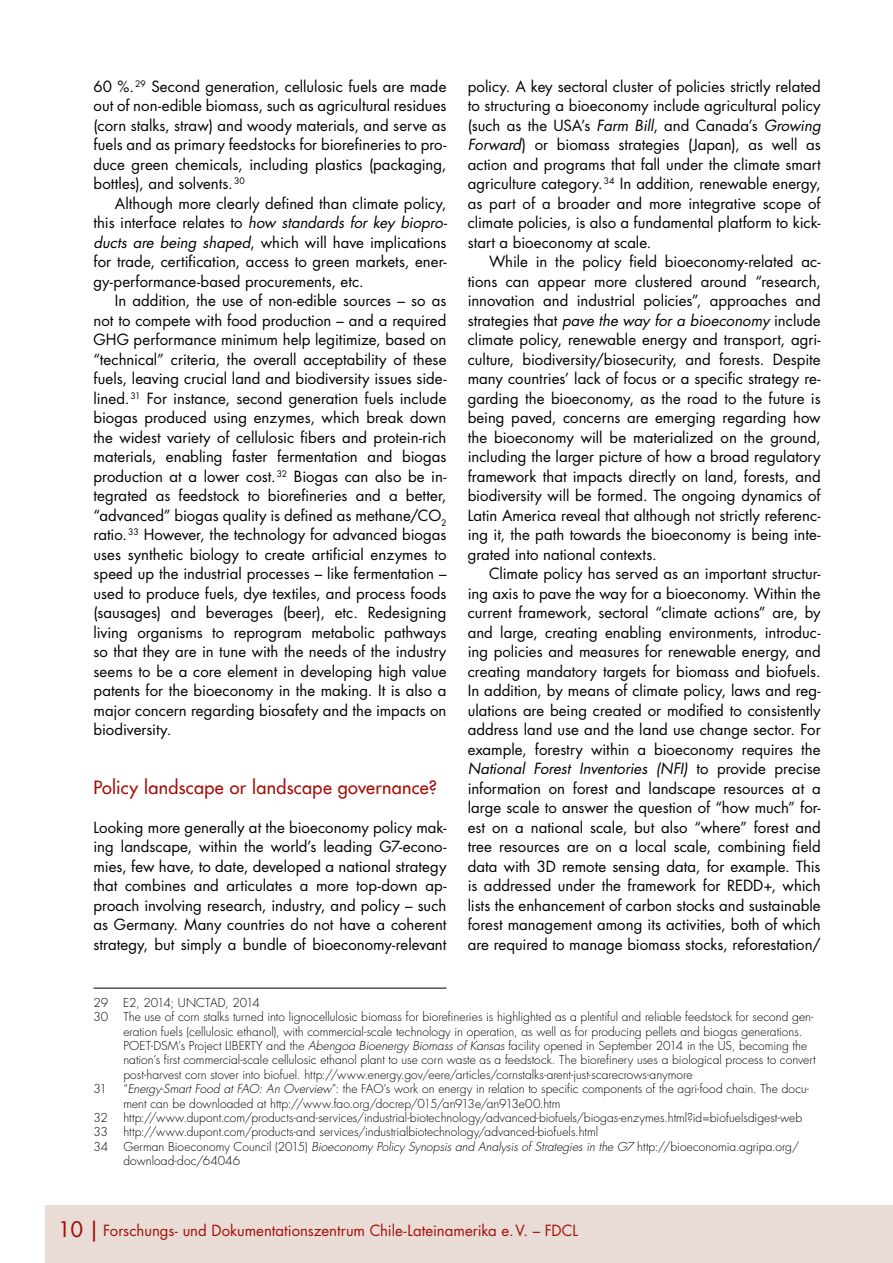
<style>
.page{position:relative;width:893px;height:1263px;background:#fff}
.page>*{position:absolute;margin:0;border:0;box-sizing:border-box;transform-origin:0 0}
.t1{font:500 18px "Futura Com";letter-spacing:.015em;color:#a31008}
.t2{font:15px/19.5px "Futura Std";color:#000;text-align:justify}
.t3{font:15px "Futura Std";letter-spacing:-.005em;color:#a31008}
.t4{font:300 12px/14.4px "Futura Std";letter-spacing:.005em;color:#000}
.t5{font:300 12px "Futura Std";letter-spacing:-.015em;color:#000}
.s1{font-style:italic}
.s2{font-family:"Futura Com";font-weight:500;font-size:21px}
</style>
<div class="page">
<div style="left:45px;top:1205px;width:848px;height:58px;background:#e9dbd5"></div>
<hr style="left:94px;top:988px;width:352px;height:1px;background:#000">
<p class="t2" style="left:94px;top:77px;width:354px">60 %.<sup>29</sup> Second generation, cellulosic fuels are made out of non-edible biomass, such as agricultural residues (corn stalks, straw) and woody materials, and serve as fuels and as primary feedstocks for biorefineries to pro&shy;duce green chemicals, including plastics (packaging, bottles), and solvents.<sup>30</sup></p>
<p class="t2" style="left:94px;top:194px;width:355px;text-indent:21px">Although more clearly defined than climate policy, this interface relates to <span class="s1">how standards for key biopro&shy;ducts are being shaped</span>, which will have implications for trade, certification, access to green markets, ener&shy;gy-performance-based procurements, etc.</p>
<p class="t2" style="left:94px;top:291px;width:354px;text-indent:21px">In addition, the use of non-edible sources – so as not to compete with food production – and a required GHG performance minimum help legitimize, based on “technical” criteria, the overall acceptability of these fuels, leaving crucial land and biodiversity issues side&shy;lined.<sup>31</sup> For instance, second generation fuels include biogas produced using enzymes, which break down the widest variety of cellulosic fibers and protein-rich materials, enabling faster fermentation and biogas production at a lower cost.<sup>32</sup> Biogas can also be in&shy;tegrated as feedstock to biorefineries and a better, “advanced” biogas quality is defined as methane/CO<sub>2 </sub>ratio.<sup>33</sup> However, the technology for advanced biogas uses synthetic biology to create artificial enzymes to speed up the industrial processes – like fermentation – used to produce fuels, dye textiles, and process foods (sausages) and beverages (beer), etc. Redesigning living organisms to reprogram metabolic pathways so that they are in tune with the needs of the industry seems to be a core element in developing high value patents for the bioeconomy in the making. It is also a major concern regarding biosafety and the impacts on biodiversity.</p>
<p class="t1" style="left:94px;top:774px;width:345px">Policy landscape or landscape governance?</p>
<p class="t2" style="left:94px;top:818px;width:354px">Looking more generally at the bioeconomy policy mak&shy;ing landscape, within the world’s leading G7-econo&shy;mies, few have, to date, developed a national strategy that combines and articulates a more top-down ap&shy;proach involving research, industry, and policy – such as Germany. Many countries do not have a coherent strategy, but simply a bundle of bioeconomy-relevant</p>
<p class="t2" style="left:468px;top:77px;width:354px">policy. A key sectoral cluster of policies strictly related to structuring a bioeconomy include agricultural policy (such as the USA’s <span class="s1">Farm Bill</span>, and Canada’s <span class="s1">Growing Forward</span>) or biomass strategies (Japan), as well as action and programs that fall under the climate smart agriculture category.<sup>34</sup> In addition, renewable energy, as part of a broader and more integrative scope of climate policies, is also a fundamental platform to kick&shy;start a bioeconomy at scale.</p>
<p class="t2" style="left:468px;top:252px;width:354px;text-indent:21px">While in the policy field bioeconomy-related ac&shy;tions can appear more clustered around “research, innovation and industrial policies”, approaches and strategies that <span class="s1">pave the way for a bioeconomy</span> include climate policy, renewable energy and transport, agri&shy;culture, biodiversity/biosecurity, and forests. Despite many countries’ lack of focus or a specific strategy re&shy;garding the bioeconomy, as the road to the future is being paved, concerns are emerging regarding how the bioeconomy will be materialized on the ground, including the larger picture of how a broad regulatory framework that impacts directly on land, forests, and biodiversity will be formed. The ongoing dynamics of Latin America reveal that although not strictly referenc&shy;ing it, the path towards the bioeconomy is being inte&shy;grated into national contexts.</p>
<p class="t2" style="left:468px;top:564px;width:354px;text-indent:21px">Climate policy has served as an important structur&shy;ing axis to pave the way for a bioeconomy. Within the current framework, sectoral “climate actions” are, by and large, creating enabling environments, introduc&shy;ing policies and measures for renewable energy, and creating mandatory targets for biomass and biofuels.<br>In addition, by means of climate policy, laws and reg&shy;ulations are being created or modified to consistently address land use and the land use change sector. For example, forestry within a bioeconomy requires the <span class="s1">National Forest Inventories (NFI)</span> to provide precise information on forest and landscape resources at a large scale to answer the question of “how much” for&shy;est on a national scale, but also “where” forest and tree resources are on a local scale, combining field data with 3D remote sensing data, for example. This is addressed under the framework for REDD+, which lists the enhancement of carbon stocks and sustainable forest management among its activities, both of which are required to manage biomass stocks, reforestation/</p>
<p class="t4" style="left:94px;top:995px;width:16px">29</p>
<p class="t5" style="left:123px;top:995px;width:138px">E2, 2014; UNCTAD, 2014</p>
<p class="t4" style="left:94px;top:1010px;width:721px">30 The use of corn stalks turned into lignocellulosic biomass for biorefineries is highlighted as a plentiful and reliable feedstock for second gen-</p>
<p class="t4" style="left:123px;top:1024px;width:681px">eration fuels (cellulosic ethanol), with commercial-scale technology in operation, as well as for producing pellets and biogas generations.</p>
<p class="t4" style="left:123px;top:1039px;width:685px">POET-DSM’s Project LIBERTY and the <span class="s1">Abengoa Bioenergy Biomass of Kansas</span> facility opened in September 2014 in the US, becoming the</p>
<p class="t4" style="left:123px;top:1053px;width:694px">nation’s first commercial-scale cellulosic ethanol plant to use corn waste as a feedstock. The biorefinery uses a biological process to convert</p>
<p class="t4" style="left:123px;top:1067px;width:571px">post-harvest corn stover into biofuel. http://www.energy.gov/eere/articles/cornstalks-arent-just-scarecrows-anymore</p>
<p class="t4" style="left:94px;top:1082px;width:15px">31</p>
<p class="t4" style="left:123px;top:1082px;width:687px">“<span class="s1">Energy-Smart Food at FAO: An Overview</span>”: the FAO’s work on energy in relation to specific components of the agri-food chain. The docu&shy;ment can be downloaded at http://www.fao.org/docrep/015/an913e/an913e00.htm</p>
<p class="t4" style="left:94px;top:1111px;width:16px">32</p>
<p class="t4" style="left:123px;top:1111px;width:680px">http://www.dupont.com/products-and-services/industrial-biotechnology/advanced-biofuels/biogas-enzymes.html?id=biofuelsdigest-web</p>
<p class="t4" style="left:94px;top:1125px;width:16px">33</p>
<p class="t4" style="left:123px;top:1125px;width:476px">http://www.dupont.com/products-and services/industrialbiotechnology/advanced-biofuels.html</p>
<p class="t4" style="left:94px;top:1139px;width:707px">34 German Bioeconomy Council (2015) <span class="s1">Bioeconomy Policy Synopsis and Analysis of Strategies in the G7</span> http://bioeconomia.agripa.org/</p>
<p class="t4" style="left:123px;top:1154px;width:118px">download-doc/64046</p>
<p class="t3" style="left:59px;top:1221px;width:521px"><span class="s2">10 |</span> Forschungs- und Dokumentationszentrum Chile-Lateinamerika e.V. – FDCL</p>
</div>
